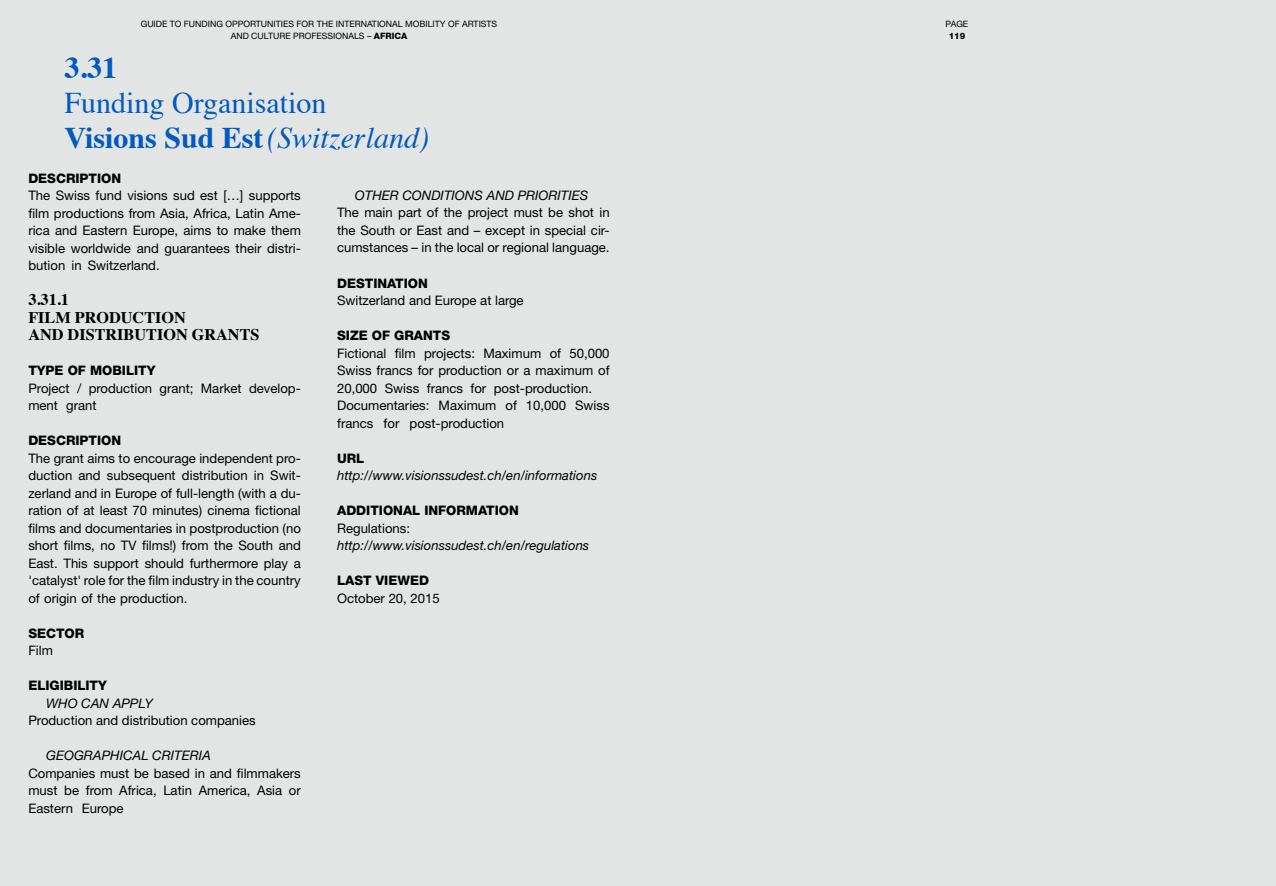
<style>
.page{position:relative;width:1276px;height:886px;background:#e3e4e4}
.page>*{position:absolute;margin:0;border:0;box-sizing:border-box;transform-origin:0 0}
.t1{font:30px/35px "Times";color:#005ac2}
.t2{font:700 30px "Times";color:#005ac2}
.t3{font:700 16.25px/17.5px "Times";color:#000}
.t4{font:13.12px/17.5px "Helvetica Neue";color:#000;text-align:justify}
.t5{font:italic 13.12px "Helvetica Neue";color:#000}
.t6{font:800 13.12px "Helvetica Neue";color:#000}
.t7{font:8.75px/11.2px "Helvetica Neue";color:#000;text-align:center}
.t8{font:800 8.75px "Helvetica Neue";color:#000}
.s1{font-weight:800}
.s2{font-weight:700}
.s3{font-style:italic}
</style>
<div class="page">
<p class="t7" style="left:141px;top:18px;width:358px">Guide to funding opportunities for the international mobility of artists and culture professionals – <span class="s1">AFRICA</span></p>
<p class="t7" style="left:945px;top:18px;width:24px">PAGE</p>
<p class="t8" style="left:948px;top:30px;width:18px">119</p>
<h1 class="t2" style="left:65px;top:39px;width:54px">3.31</h1>
<h1 class="t1" style="left:65px;top:82px;width:366px">Funding Organisation<br><span class="s2">VISIONS SUD EST</span><span class="s3">(Switzerland)</span></h1>
<p class="t6" style="left:28px;top:170px;width:20px">DESCRIPTION</p>
<p class="t4" style="left:28px;top:186px;width:274px">The Swiss fund visions sud est […] supports film productions from Asia, Africa, Latin Ame&shy;rica and Eastern Europe, aims to make them visible worldwide and guarantees their distri&shy;bution in Switzerland.</p>
<p class="t3" style="left:28px;top:289px;width:177px">3.31.1<br>FILM PRODUCTION<br>AND DISTRIBUTION GRA</p>
<p class="t5" style="left:355px;top:187px;width:20px">Other</p>
<p class="t5" style="left:402px;top:187px;width:9px">conditions</p>
<p class="t5" style="left:486px;top:187px;width:11px">and</p>
<p class="t5" style="left:518px;top:187px;width:9px">priorities</p>
<p class="t4" style="left:337px;top:204px;width:274px">The main part of the project must be shot in the South or East and – except in special cir&shy;cumstances – in the local or regional language.</p>
<p class="t6" style="left:337px;top:275px;width:19px">DESTINATION</p>
<p class="t4" style="left:337px;top:291px;width:188px">Switzerland and Europe at large</p>
<p class="t6" style="left:337px;top:327px;width:17px">SIZE</p>
<p class="t6" style="left:372px;top:327px;width:33px">OF GRANTS</p>
<p class="t4" style="left:337px;top:344px;width:274px;text-align:left">Fictional film projects: Maximum of 50,000<br>Swiss francs for production or a maximum of 20,000 Swiss francs for post-production.<br>Documentaries: Maximum of 10,000 Swiss francs for post-production</p>
<p class="t6" style="left:337px;top:450px;width:29px">URL</p>
<p class="t5" style="left:337px;top:467px;width:262px">http://www.visionssudest.ch/en/informations</p>
<p class="t6" style="left:337px;top:502px;width:19px">ADDITIONAL</p>
<p class="t6" style="left:424px;top:502px;width:10px">INFORMATION</p>
<p class="t4" style="left:337px;top:519px;width:74px">Regulations:</p>
<p class="t5" style="left:337px;top:537px;width:254px">http://www.visionssudest.ch/en/regulations</p>
<p class="t6" style="left:337px;top:572px;width:18px">LAST</p>
<p class="t6" style="left:376px;top:572px;width:10px">VIEWED</p>
<p class="t4" style="left:337px;top:589px;width:104px">October 20, 2015</p>
<p class="t3" style="left:228px;top:324px;width:30px">NTS</p>
<p class="t6" style="left:28px;top:363px;width:19px">TYPE</p>
<p class="t6" style="left:68px;top:363px;width:32px">OF MOBILITY</p>
<p class="t4" style="left:28px;top:379px;width:274px">Project / production grant; Market develop&shy;ment grant</p>
<p class="t6" style="left:28px;top:433px;width:20px">DESCRIPTION</p>
<p class="t4" style="left:28px;top:449px;width:274px">The grant aims to encourage independent pro&shy;duction and subsequent distribution in Swit&shy;zerland and in Europe of full-length (with a du&shy;ration of at least 70 minutes) cinema fictional films and documentaries in postproduction (no short films, no TV films!) from the South and East. This support should furthermore play a 'catalyst' role for the film industry in the country of origin of the production.</p>
<p class="t6" style="left:28px;top:625px;width:19px">SECTOR</p>
<p class="t4" style="left:28px;top:641px;width:26px">Film</p>
<p class="t6" style="left:28px;top:677px;width:17px">ELIGIBILITY</p>
<p class="t5" style="left:46px;top:695px;width:46px">Who can</p>
<p class="t5" style="left:113px;top:695px;width:10px">apply</p>
<p class="t4" style="left:28px;top:711px;width:229px">Production and distribution companies</p>
<p class="t5" style="left:46px;top:747px;width:20px">Geographical</p>
<p class="t5" style="left:152px;top:747px;width:9px">criteria</p>
<p class="t4" style="left:28px;top:764px;width:274px">Companies must be based in and filmmakers must be from Africa, Latin America, Asia or Eastern Europe</p>
</div>
